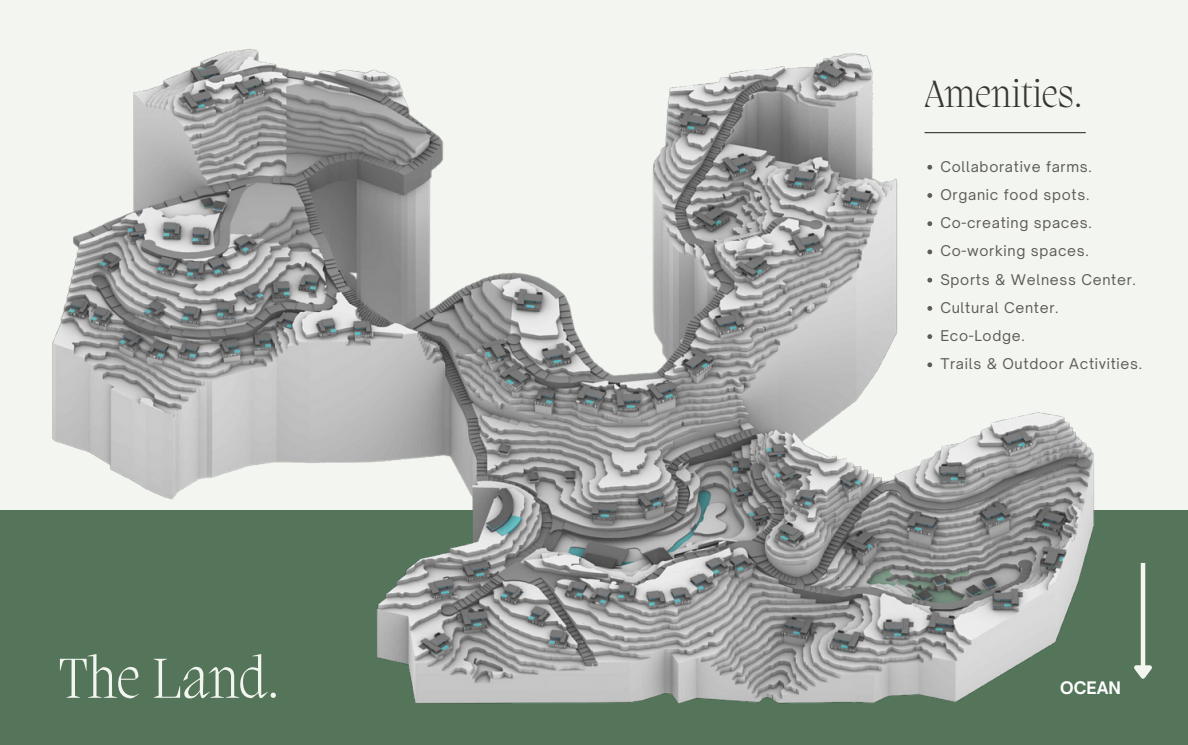
<style>
.page{position:relative;width:1188px;height:745px;background:#f3f6f0}
.page>*{position:absolute;margin:0;border:0;box-sizing:border-box;transform-origin:0 0}
.t1{font:200 57.75px "Migra";color:#f3f6f0}
.t2{font:200 39px "Migra";color:#373533}
.t3{font:700 16.5px "Open Sauce One";color:#fff}
.t4{font:14.25px "Open Sauce One";letter-spacing:.05em;color:#5e5b58}
</style>
<div class="page">
<div style="left:0;top:510px;width:1188px;height:235px;background:#54755a"></div>
<hr style="left:1141px;top:563px;width:4px;height:103px;background:#f3f6f0">
<svg style="left:1134px;top:661px;width:18px;height:18px"></svg>
<img style="left:52px;top:49px;width:1042px;height:655px">
<p class="t1" style="left:59px;top:651px;width:222px">The Land.</p>
<p class="t2" style="left:925px;top:75px;width:159px">Amenities.</p>
<p class="t4" style="left:940px;top:157px;width:153px">Collaborative farms.</p>
<p class="t4" style="left:940px;top:186px;width:151px">Organic food spots.</p>
<p class="t4" style="left:940px;top:214px;width:153px">Co-creating spaces.</p>
<p class="t4" style="left:940px;top:242px;width:150px">Co-working spaces.</p>
<p class="t4" style="left:940px;top:270px;width:197px">Sports &amp; Welness Center.</p>
<p class="t4" style="left:940px;top:299px;width:120px">Cultural Center.</p>
<p class="t4" style="left:940px;top:327px;width:86px">Eco-Lodge.</p>
<p class="t4" style="left:940px;top:355px;width:203px">Trails &amp; Outdoor Activities.</p>
<p class="t3" style="left:1060px;top:678px;width:62px">OCEAN</p>
</div>
